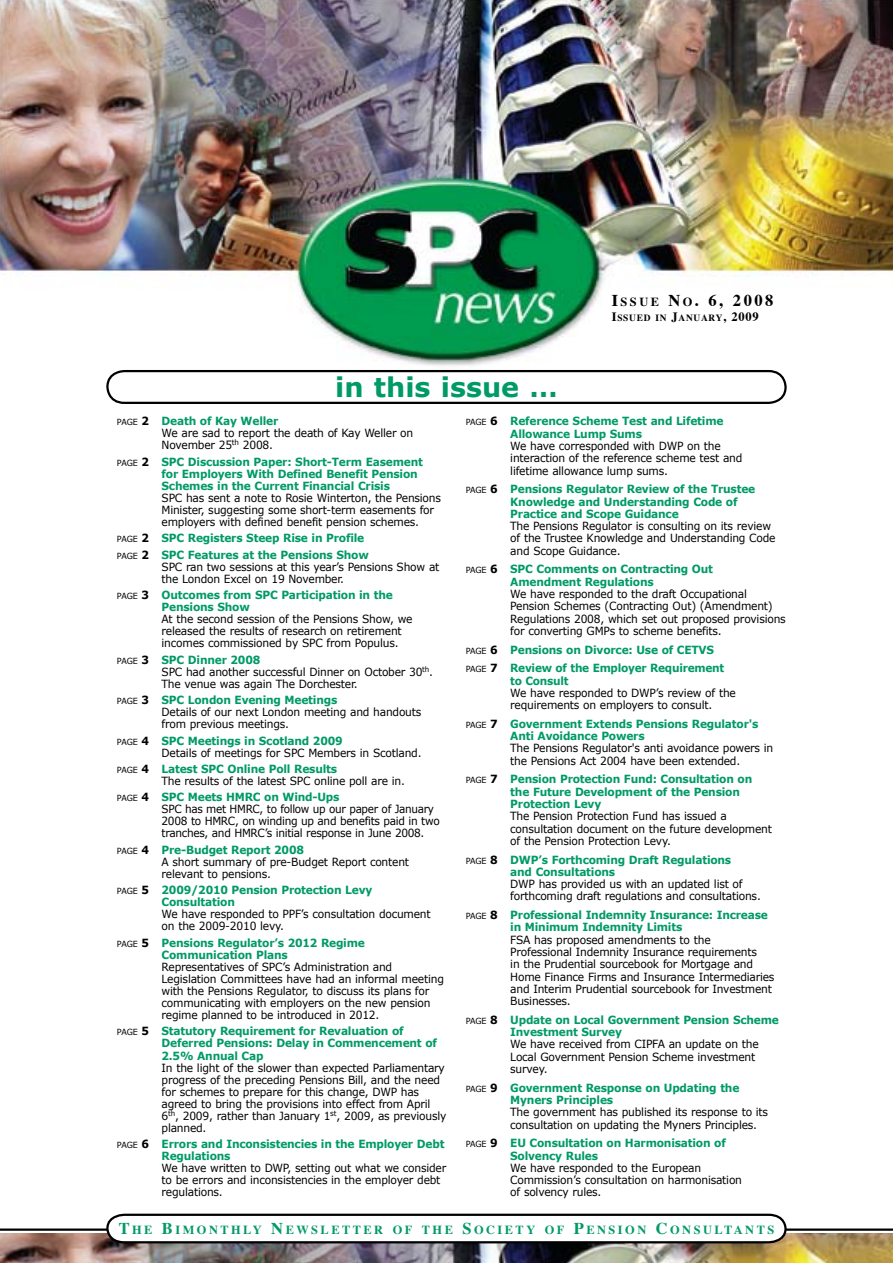
<style>
.page{position:relative;width:893px;height:1263px;background:#fff}
.page>*{position:absolute;margin:0;border:0;box-sizing:border-box;transform-origin:0 0}
.t1{font:700 27px "Verdana";color:#009a67}
.t2{font:700 16.5px "Times";color:#000}
.t3{font:700 12.3px "Times";letter-spacing:.2em;color:#009a67}
.t4{font:11.25px/12px "Verdana";letter-spacing:-.02em;color:#000;scale:.95 1}
.t5{font:700 11.25px/12.3px "Verdana";letter-spacing:-.02em;color:#009a67;scale:.95 1}
.t6{font:11.25px/12px "Verdana";letter-spacing:-.02em;color:#000;scale:.93 1}
.t7{font:700 11.25px "Verdana";letter-spacing:-.02em;color:#009a67;scale:.94 1}
.t8{font:700 9.6px "Times";letter-spacing:.08em;color:#000}
.s1{font-size:12.3px}
.s2{font-size:12.75px}
.s3{font-size:8.4px}
.s4{font-weight:700}
.s5{font-weight:700;color:#009a67}
.s6{font-weight:400;font-size:8.4px;color:#000}
.s7{color:#000}
.s8{font-size:16.5px}
</style>
<div class="page">
<hr style="left:0;top:1228px;width:893px;height:3px;background:#000">
<svg style="left:106px;top:370px;width:681px;height:34px"></svg>
<img style="left:0;top:1233px;width:893px;height:30px">
<svg style="left:105px;top:1213px;width:683px;height:31px"></svg>
<img style="left:0;top:0;width:893px;height:366px">
<h1 class="t1" style="left:335px;top:370px;width:224px">in this issue …</h1>
<h2 class="t2" style="left:612px;top:284px;width:163px">I<span class="s1">SSUE</span> N<span class="s1">O</span>. 6, 2008</h2>
<p class="t8" style="left:612px;top:309px;width:148px"><span class="s2">I</span>SSUED IN <span class="s2">J</span>ANUARY<span class="s2">, 2009</span></p>
<p class="t4" style="left:162px;top:415px;width:266px;text-indent:-45px"><span class="s3">PAGE</span> <span class="s4">2</span> <span class="s5">Death of Kay Weller<br></span>We are sad to report the death of Kay Weller on<br>November 25<sup>th</sup> 2008.</p>
<p class="t5" style="left:162px;top:455px;width:277px;text-indent:-45px"><span class="s6">PAGE</span> <span class="s7">2</span> SPC Discussion Paper: Short-Term Easement for Employers With Defined Benefit Pension<br>Schemes in the Current Financial Crisis</p>
<p class="t4" style="left:162px;top:491px;width:296px">SPC has sent a note to Rosie Winterton, the Pensions<br>Minister, suggesting some short-term easements for employers with defined benefit pension schemes.</p>
<p class="t5" style="left:117px;top:530px;width:267px;line-height:16.4px"><span class="s6">PAGE</span> <span class="s7">2</span> SPC Registers Steep Rise in Profile<br><span class="s6">PAGE</span> <span class="s7">2</span> SPC Features at the Pensions Show</p>
<p class="t4" style="left:162px;top:560px;width:294px">SPC ran two sessions at this year’s Pensions Show at the London Excel on 19 November.</p>
<p class="t5" style="left:162px;top:589px;width:245px;text-indent:-45px"><span class="s6">PAGE</span> <span class="s7">3</span> Outcomes from SPC Participation in the<br>Pensions Show</p>
<p class="t4" style="left:162px;top:613px;width:266px">At the second session of the Pensions Show, we released the results of research on retirement incomes commissioned by SPC from Populus.</p>
<p class="t4" style="left:162px;top:653px;width:287px;text-indent:-45px"><span class="s3">PAGE</span> <span class="s4">3</span> <span class="s5">SPC Dinner 2008<br></span>SPC had another successful Dinner on October 30<sup>th</sup>.<br>The venue was again The Dorchester.</p>
<p class="t4" style="left:162px;top:694px;width:275px;text-indent:-45px"><span class="s3">PAGE</span> <span class="s4">3</span> <span class="s5">SPC London Evening Meetings<br></span>Details of our next London meeting and handouts from previous meetings.</p>
<p class="t4" style="left:162px;top:734px;width:275px;text-indent:-45px"><span class="s3">PAGE</span> <span class="s4">4</span> <span class="s5">SPC Meetings in Scotland 2009<br></span>Details of meetings for SPC Members in Scotland.</p>
<p class="t4" style="left:162px;top:762px;width:258px;text-indent:-45px"><span class="s3">PAGE</span> <span class="s4">4</span> <span class="s5">Latest SPC Online Poll Results<br></span>The results of the latest SPC online poll are in.</p>
<p class="t6" style="left:162px;top:791px;width:301px;text-indent:-45px"><span class="s3">PAGE</span> <span class="s4">4</span> <span class="s5">SPC Meets HMRC on Wind-Ups<br></span>SPC has met HMRC, to follow up our paper of January 2008 to HMRC, on winding up and benefits paid in two tranches, and HMRC’s initial response in June 2008.</p>
<p class="t4" style="left:162px;top:843px;width:262px;text-indent:-45px"><span class="s3">PAGE</span> <span class="s4">4</span> <span class="s5">Pre-Budget Report 2008<br></span>A short summary of pre-Budget Report content relevant to pensions.</p>
<p class="t5" style="left:162px;top:884px;width:223px;text-indent:-45px"><span class="s6">PAGE</span> <span class="s7">5</span> 2009/2010 Pension Protection Levy<br>Consultation</p>
<p class="t4" style="left:162px;top:908px;width:285px">We have responded to PPF’s consultation document on the 2009-2010 levy.</p>
<p class="t5" style="left:162px;top:936px;width:216px;text-indent:-45px"><span class="s6">PAGE</span> <span class="s7">5</span> Pensions Regulator’s 2012 Regime<br>Communication Plans</p>
<p class="t4" style="left:162px;top:960px;width:299px">Representatives of SPC’s Administration and Legislation Committees have had an informal meeting with the Pensions Regulator, to discuss its plans for communicating with employers on the new pension regime planned to be introduced in 2012.</p>
<p class="t5" style="left:162px;top:1025px;width:291px;text-indent:-45px"><span class="s6">PAGE</span> <span class="s7">5</span> Statutory Requirement for Revaluation of<br>Deferred Pensions: Delay in Commencement of<br>2.5% Annual Cap</p>
<p class="t4" style="left:162px;top:1061px;width:301px">In the light of the slower than expected Parliamentary progress of the preceding Pensions Bill, and the need for schemes to prepare for this change, DWP has agreed to bring the provisions into effect from April 6<sup>th</sup>, 2009, rather than January 1<sup>st</sup>, 2009, as previously planned.</p>
<p class="t5" style="left:162px;top:1138px;width:299px;text-indent:-45px"><span class="s6">PAGE</span> <span class="s7">6</span> Errors and Inconsistencies in the Employer Debt<br>Regulations</p>
<p class="t4" style="left:162px;top:1162px;width:301px">We have written to DWP, setting out what we consider to be errors and inconsistencies in the employer debt regulations.</p>
<p class="t5" style="left:510px;top:415px;width:226px;text-indent:-45px"><span class="s6">PAGE</span> <span class="s7">6</span> Reference Scheme Test and Lifetime<br>Allowance Lump Sums</p>
<p class="t4" style="left:510px;top:439px;width:246px">We have corresponded with DWP on the interaction of the reference scheme test and lifetime allowance lump sums.</p>
<p class="t5" style="left:510px;top:483px;width:259px;text-indent:-45px"><span class="s6">PAGE</span> <span class="s7">6</span> Pensions Regulator Review of the Trustee<br>Knowledge and Understanding Code of<br>Practice and Scope Guidance</p>
<p class="t4" style="left:510px;top:519px;width:281px">The Pensions Regulator is consulting on its review of the Trustee Knowledge and Understanding Code and Scope Guidance.</p>
<p class="t5" style="left:510px;top:563px;width:215px;text-indent:-45px"><span class="s6">PAGE</span> <span class="s7">6</span> SPC Comments on Contracting Out<br>Amendment Regulations</p>
<p class="t4" style="left:510px;top:587px;width:292px">We have responded to the draft Occupational Pension Schemes (Contracting Out) (Amendment)<br>Regulations 2008, which set out proposed provisions for converting GMPs to scheme benefits.</p>
<p class="t5" style="left:466px;top:640px;width:274px;line-height:18.6px"><span class="s6">PAGE</span> <span class="s7">6</span> Pensions on Divorce: Use of CETVS<br><span class="s6">PAGE</span> <span class="s7">7</span> Review of the Employer Requirement</p>
<p class="t7" style="left:510px;top:673px;width:64px">to Consult</p>
<p class="t4" style="left:510px;top:686px;width:239px">We have responded to DWP’s review of the requirements on employers to consult.</p>
<p class="t5" style="left:510px;top:717px;width:263px;text-indent:-45px"><span class="s6">PAGE</span> <span class="s7">7</span> Government Extends Pensions Regulator's<br>Anti Avoidance Powers</p>
<p class="t4" style="left:510px;top:742px;width:278px">The Pensions Regulator's anti avoidance powers in the Pensions Act 2004 have been extended.</p>
<p class="t5" style="left:510px;top:773px;width:256px;text-indent:-45px"><span class="s6">PAGE</span> <span class="s7">7</span> Pension Protection Fund: Consultation on the Future Development of the Pension<br>Protection Levy</p>
<p class="t4" style="left:510px;top:810px;width:277px">The Pension Protection Fund has issued a consultation document on the future development of the Pension Protection Levy.</p>
<p class="t5" style="left:510px;top:853px;width:234px;text-indent:-45px"><span class="s6">PAGE</span> <span class="s7">8</span> DWP’s Forthcoming Draft Regulations and Consultations</p>
<p class="t4" style="left:510px;top:877px;width:265px">DWP has provided us with an updated list of forthcoming draft regulations and consultations.</p>
<p class="t5" style="left:510px;top:908px;width:273px;text-indent:-45px"><span class="s6">PAGE</span> <span class="s7">8</span> Professional Indemnity Insurance: Increase in Minimum Indemnity Limits</p>
<p class="t4" style="left:510px;top:933px;width:280px">FSA has proposed amendments to the Professional Indemnity Insurance requirements<br>in the Prudential sourcebook for Mortgage and Home Finance Firms and Insurance Intermediaries and Interim Prudential sourcebook for Investment Businesses.</p>
<p class="t5" style="left:510px;top:1013px;width:284px;text-indent:-45px"><span class="s6">PAGE</span> <span class="s7">8</span> Update on Local Government Pension Scheme<br>Investment Survey</p>
<p class="t4" style="left:510px;top:1038px;width:263px">We have received from CIPFA an update on the<br>Local Government Pension Scheme investment survey.</p>
<p class="t5" style="left:510px;top:1081px;width:243px;text-indent:-45px"><span class="s6">PAGE</span> <span class="s7">9</span> Government Response on Updating the<br>Myners Principles</p>
<p class="t4" style="left:510px;top:1106px;width:273px">The government has published its response to its consultation on updating the Myners Principles.</p>
<p class="t5" style="left:510px;top:1137px;width:228px;text-indent:-45px"><span class="s6">PAGE</span> <span class="s7">9</span> EU Consultation on Harmonisation of<br>Solvency Rules</p>
<p class="t4" style="left:510px;top:1161px;width:245px">We have responded to the European<br>Commission’s consultation on harmonisation of solvency rules.</p>
<p class="t3" style="left:119px;top:1217px;width:657px"><span class="s8">T</span>HE <span class="s8">B</span>IMONTHLY <span class="s8">N</span>EWSLETT ER OF THE <span class="s8">S</span>OCIETY OF <span class="s8">P</span>ENSION <span class="s8">C</span> ONSULTANTS</p>
</div>
